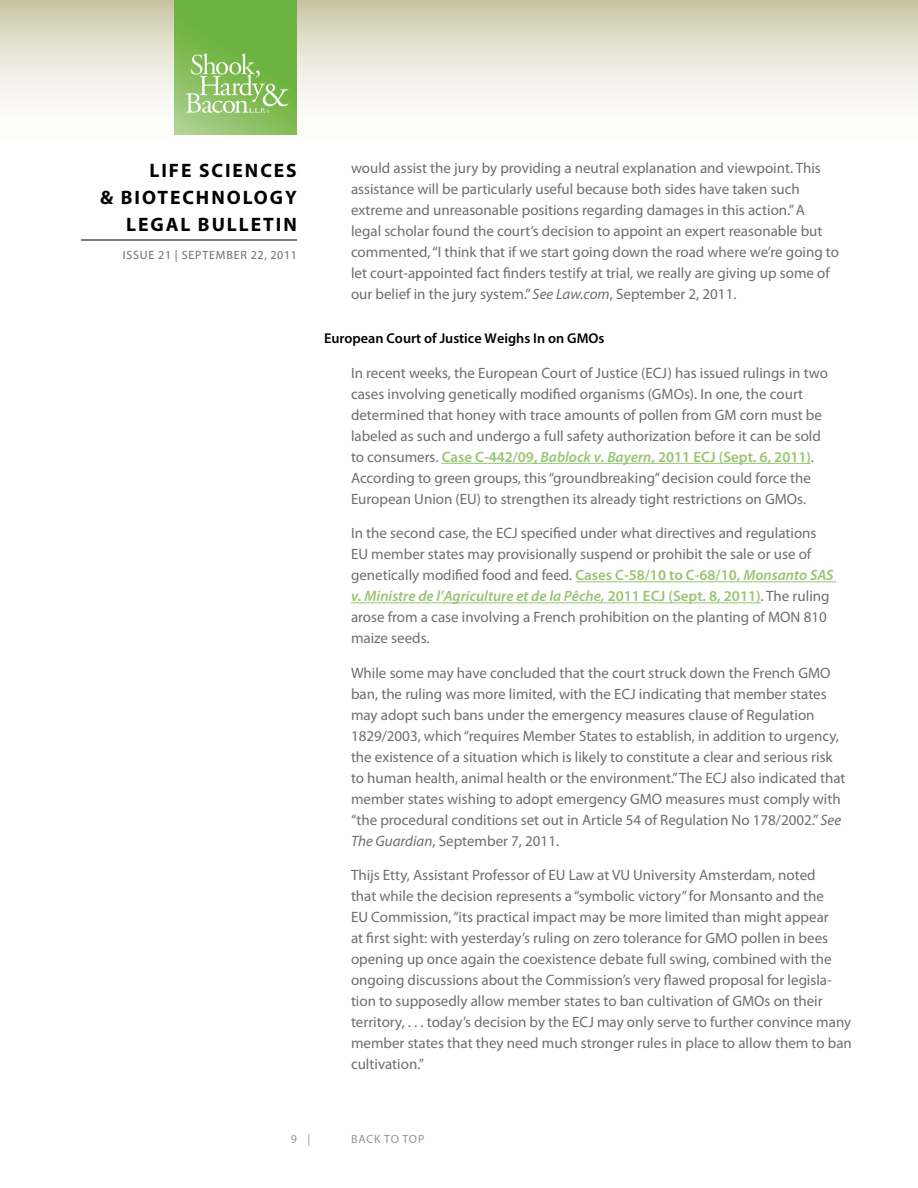
<style>
.page{position:relative;width:918px;height:1188px;background:#fff}
.page>*{position:absolute;margin:0;border:0;box-sizing:border-box;transform-origin:0 0}
.t1{font:700 19.5px "Myriad Pro";letter-spacing:.1em;color:#000}
.t2{font:15px/21px "Myriad Pro";color:#6d6e71}
.t3{font:600 14.25px "Myriad Pro";color:#000}
.t4{font:12px "Myriad Pro";letter-spacing:.07em;color:#6d6e71}
.t5{font:12px "Myriad Pro";color:#939598}
.s1{font-style:italic}
.s2{font-weight:600;color:#96c572}
.s3{font-weight:600;font-style:italic;color:#96c572}
</style>
<div class="page">
<svg style="left:0;top:0;width:918px;height:135px"></svg>
<hr style="left:81px;top:240px;width:216px;height:1px;background:#000">
<img style="left:175px;top:0;width:122px;height:135px">
<hr style="left:442px;top:463px;width:369px;height:1px;background:#96c572">
<hr style="left:576px;top:581px;width:260px;height:1px;background:#96c572">
<hr style="left:351px;top:602px;width:410px;height:1px;background:#96c572">
<h1 class="t1" style="left:150px;top:157px;width:149px">LIFE SCIENCES</h1>
<h1 class="t1" style="left:100px;top:184px;width:198px">&amp; BIOTECHNOLOGY</h1>
<h1 class="t1" style="left:126px;top:211px;width:13px">LEG</h1>
<h1 class="t1" style="left:166px;top:211px;width:73px">AL BULLE</h1>
<h1 class="t1" style="left:263px;top:211px;width:23px">TIN</h1>
<p class="t4" style="left:123px;top:248px;width:176px">Issue 21 | SEPTEMBER 22, 2011</p>
<p class="t2" style="left:351px;top:157px;width:490px">would assist the jury by providing a neutral explanation and viewpoint. This assistance will be particularly useful because both sides have taken such extreme and unreasonable positions regarding damages in this action.” A<br>legal scholar found the court’s decision to appoint an expert reasonable but commented, “I think that if we start going down the road where we’re going to let court-appointed fact finders testify at trial, we really are giving up some of our belief in the jury system.” <span class="s1">See Law.com</span>, September 2, 2011.</p>
<p class="t3" style="left:324px;top:329px;width:282px">European Court of Justice Weighs In on GMOs</p>
<p class="t2" style="left:351px;top:362px;width:478px">In recent weeks, the European Court of Justice (ECJ) has issued rulings in two cases involving genetically modified organisms (GMOs). In one, the court determined that honey with trace amounts of pollen from GM corn must be labeled as such and undergo a full safety authorization before it can be sold to consumers. <span class="s2">Case C-442/09,</span> <span class="s3">Bablock v. Bayern</span><span class="s2">, 2011 ECJ (Sept. 6, 2011)</span>.<br>According to green groups, this “groundbreaking” decision could force the European Union (EU) to strengthen its already tight restrictions on GMOs.</p>
<p class="t2" style="left:351px;top:523px;width:484px">In the second case, the ECJ specified under what directives and regulations<br>EU member states may provisionally suspend or prohibit the sale or use of genetically modified food and feed. <span class="s2">Cases C-58/10 to C-68/10,</span> <span class="s3">Monsanto SAS v. Ministre de l’Agriculture et de la Pêche,</span> <span class="s2">2011 ECJ (Sept. 8, 2011)</span>. The ruling arose from a case involving a French prohibition on the planting of MON 810 maize seeds.</p>
<p class="t2" style="left:351px;top:662px;width:496px">While some may have concluded that the court struck down the French GMO ban, the ruling was more limited, with the ECJ indicating that member states may adopt such bans under the emergency measures clause of Regulation 1829/2003, which “requires Member States to establish, in addition to urgency, the existence of a situation which is likely to constitute a clear and serious risk to human health, animal health or the environment.” The ECJ also indicated that member states wishing to adopt emergency GMO measures must comply with “the procedural conditions set out in Article 54 of Regulation No 178/2002.” <span class="s1">See The Guardian</span>, September 7, 2011.</p>
<p class="t2" style="left:351px;top:865px;width:502px">Thijs Etty, Assistant Professor of EU Law at VU University Amsterdam, noted<br>that while the decision represents a “symbolic victory” for Monsanto and the<br>EU Commission, “its practical impact may be more limited than might appear<br>at first sight: with yesterday’s ruling on zero tolerance for GMO pollen in bees opening up once again the coexistence debate full swing, combined with the ongoing discussions about the Commission’s very flawed proposal for legisla&shy;tion to supposedly allow member states to ban cultivation of GMOs on their territory, . . . today’s decision by the ECJ may only serve to further convince many member states that they need much stronger rules in place to allow them to ban cultivation.”</p>
<p class="t5" style="left:291px;top:1132px;width:21px">9 |</p>
<p class="t5" style="left:351px;top:1132px;width:9px">back</p>
<p class="t5" style="left:384px;top:1132px;width:27px">to top</p>
</div>
